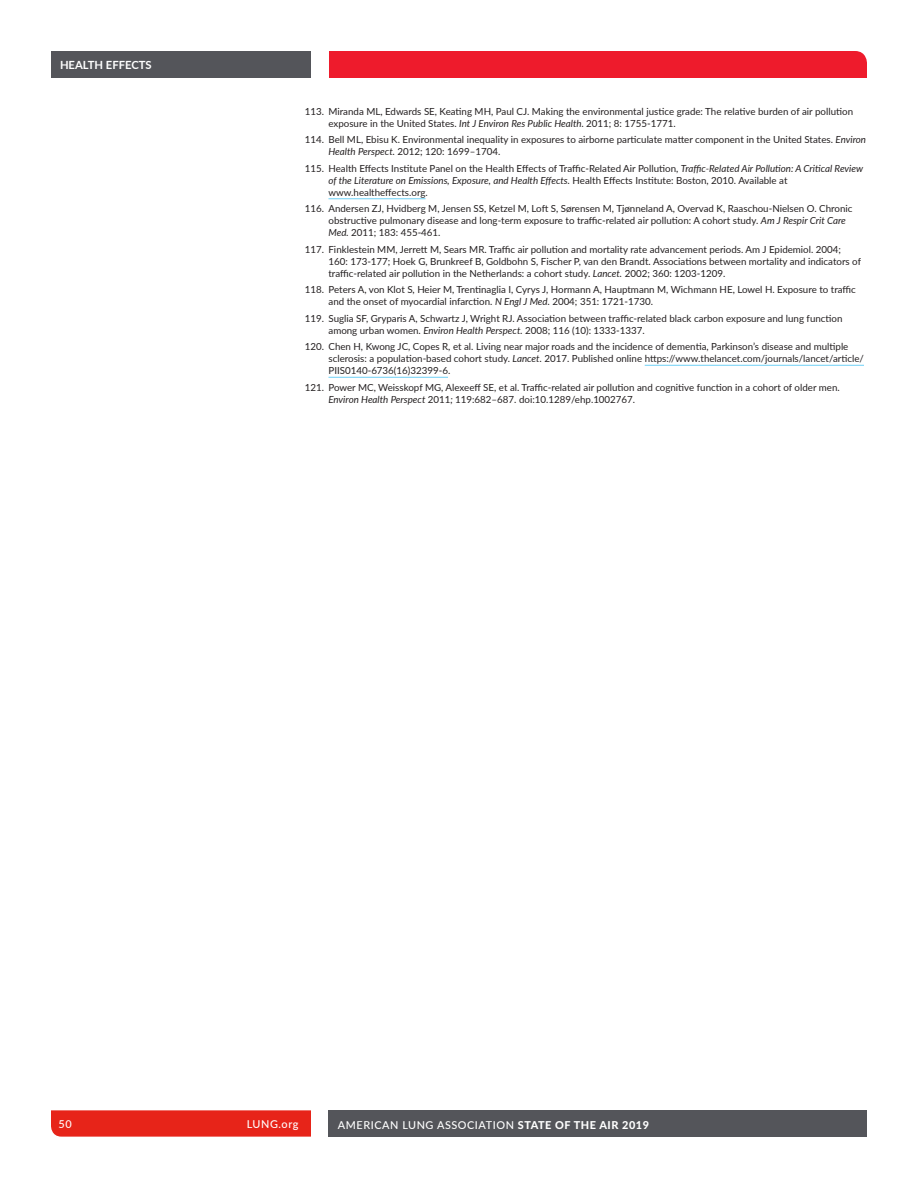
<style>
.page{position:relative;width:918px;height:1188px;background:#fff}
.page>*{position:absolute;margin:0;border:0;box-sizing:border-box;transform-origin:0 0}
.t1{font:700 11.25px "Lato";color:#fff}
.t2{font:500 10.8px "Lato";letter-spacing:.05em;color:#fff}
.t3{font:9.75px/12px "Lato";color:#231f20}
.s1{font-style:italic}
.s2{font-weight:800}
</style>
<div class="page">
<div style="left:329px;top:1110px;width:538px;height:27px;background:#54555a"></div>
<div style="left:329px;top:51px;width:538px;height:27px;background:#ee1b2c"></div>
<svg style="left:51px;top:1110px;width:260px;height:27px;background:#e72a20"></svg>
<div style="left:51px;top:51px;width:260px;height:27px;background:#54555a"></div>
<hr style="left:328px;top:199px;width:98px;height:1px;background:#6ed0f6">
<hr style="left:645px;top:365px;width:219px;height:1px;background:#6ed0f6">
<hr style="left:328px;top:377px;width:120px;height:1px;background:#6ed0f6">
<p class="t1" style="left:60px;top:57px;width:93px">HEALTH EFFECTS</p>
<p class="t3" style="left:328px;top:105px;width:526px;text-indent:-24px">113. Miranda ML, Edwards SE, Keating MH, Paul CJ. Making the environmental justice grade: The relative burden of air pollution exposure in the United States. <span class="s1">Int J Environ Res Public Health.</span> 2011; 8: 1755-1771.</p>
<p class="t3" style="left:328px;top:133px;width:539px;text-indent:-24px">114. Bell ML, Ebisu K. Environmental inequality in exposures to airborne particulate matter component in the United States. <span class="s1">Environ<br>Health Perspect.</span> 2012; 120: 1699–1704.</p>
<p class="t3" style="left:328px;top:162px;width:536px;text-indent:-24px">115. Health Effects Institute Panel on the Health Effects of Traffic-Related Air Pollution, <span class="s1">Traffic-Related Air Pollution: A Critical Review of the Literature on Emissions, Exposure, and Health Effects.</span> Health Effects Institute: Boston, 2010. Available at www.healtheffects.org.</p>
<p class="t3" style="left:328px;top:202px;width:525px;text-indent:-24px">116. Andersen ZJ, Hvidberg M, Jensen SS, Ketzel M, Loft S, Sørensen M, Tjønneland A, Overvad K, Raaschou-Nielsen O. Chronic obstructive pulmonary disease and long-term exposure to traffic-related air pollution: A cohort study. <span class="s1">Am J Respir Crit Care<br>Med.</span> 2011; 183: 455-461.</p>
<p class="t3" style="left:328px;top:243px;width:534px;text-indent:-24px">117. Finklestein MM, Jerrett M, Sears MR. Traffic air pollution and mortality rate advancement periods. Am J Epidemiol. 2004;<br>160: 173-177; Hoek G, Brunkreef B, Goldbohn S, Fischer P, van den Brandt. Associations between mortality and indicators of traffic-related air pollution in the Netherlands: a cohort study. <span class="s1">Lancet.</span> 2002; 360: 1203-1209.</p>
<p class="t3" style="left:328px;top:283px;width:529px;text-indent:-24px">118. Peters A, von Klot S, Heier M, Trentinaglia I, Cyrys J, Hormann A, Hauptmann M, Wichmann HE, Lowel H. Exposure to traffic and the onset of myocardial infarction. <span class="s1">N Engl J Med.</span> 2004; 351: 1721-1730.</p>
<p class="t3" style="left:328px;top:312px;width:516px;text-indent:-24px">119. Suglia SF, Gryparis A, Schwartz J, Wright RJ. Association between traffic-related black carbon exposure and lung function among urban women. <span class="s1">Environ Health Perspect.</span> 2008; 116 (10): 1333-1337.</p>
<p class="t3" style="left:328px;top:340px;width:537px;text-indent:-24px">120. Chen H, Kwong JC, Copes R, et al. Living near major roads and the incidence of dementia, Parkinson’s disease and multiple sclerosis: a population-based cohort study. <span class="s1">Lancet.</span> 2017. Published online https://www.thelancet.com/journals/lancet/article/<br>PIIS0140-6736(16)32399-6.</p>
<p class="t3" style="left:328px;top:381px;width:513px;text-indent:-24px">121. Power MC, Weisskopf MG, Alexeeff SE, et al. Traffic-related air pollution and cognitive function in a cohort of older men.<br><span class="s1">Environ Health Perspect</span> 2011<span class="s1">;</span> 119:682–687. doi:10.1289/ehp.1002767.</p>
<p class="t2" style="left:58px;top:1116px;width:15px">50</p>
<p class="t2" style="left:247px;top:1116px;width:53px">LUNG.org</p>
<p class="t2" style="left:338px;top:1117px;width:313px">AMERICAN LUNG ASSOCIATION <span class="s2">STATE OF THE AIR 2019</span></p>
</div>
